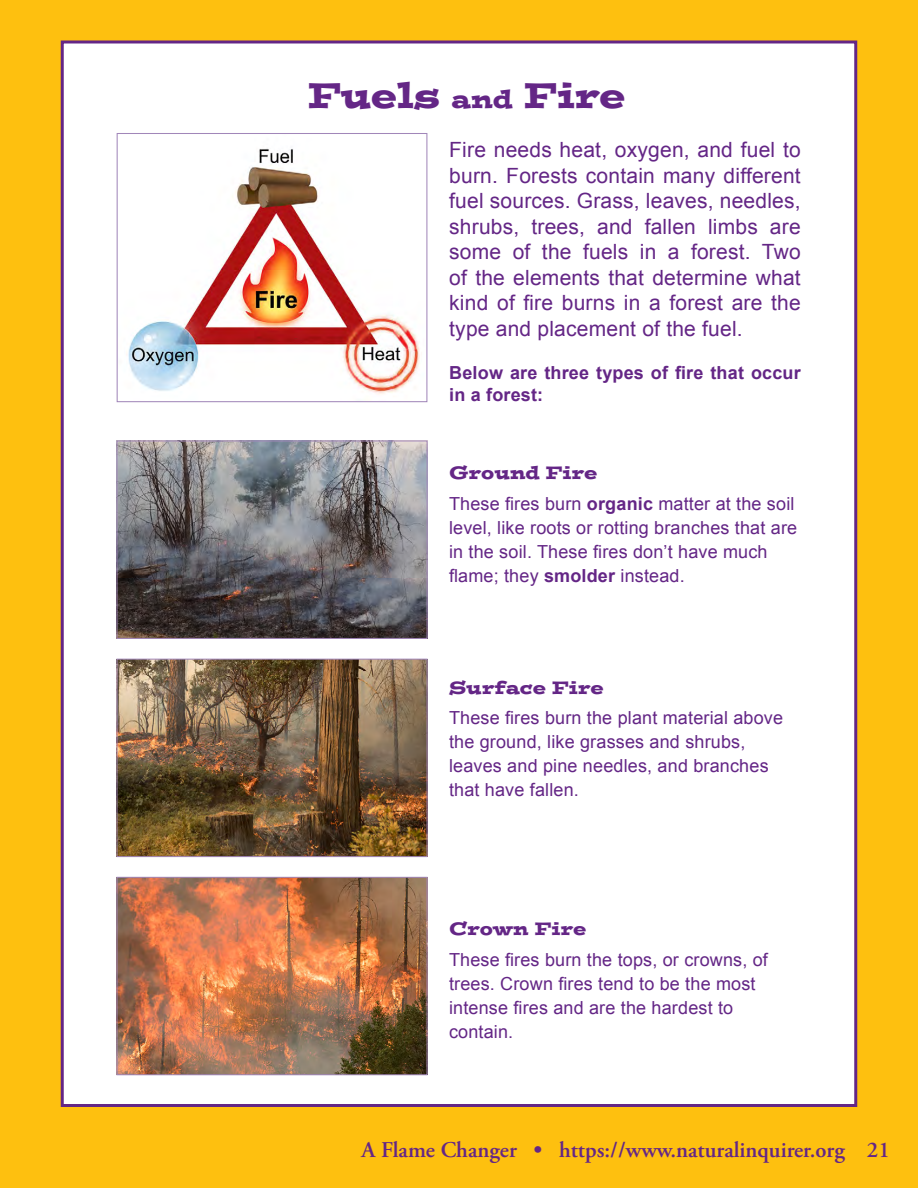
<style>
.page{position:relative;width:918px;height:1188px;background:#fec00f}
.page>*{position:absolute;margin:0;border:0;box-sizing:border-box;transform-origin:0 0}
.smoke_sidebar_heading{font:35.7px "Postino Std";color:#642686}
.t1{font:600 22.5px "Adobe Garamond Pro";color:#642686}
.sidebar_text_flame{font:21px/25.5px "Arial";letter-spacing:.01em;color:#642686;text-align:justify}
.sidebar_text_flame-2{font:18px/24px "Arial";letter-spacing:.01em;color:#642686}
.sidebar_text_flame-3{font:700 18px/22.5px "Arial";letter-spacing:.01em;color:#642686}
.sidebar_text_flame-4{font:18px "Postino Std";letter-spacing:.01em;color:#642686}
.s1{font-size:25.2px}
.s2{font-weight:700}
</style>
<div class="page">
<div style="left:61px;top:40px;width:796px;height:1067px;background:#fff;border:3px solid #642686"></div>
<img style="left:128px;top:148px;width:292px;height:246px">
<div style="left:117px;top:133px;width:310px;height:269px;border:1px solid #a186b9"></div>
<img style="left:119px;top:443px;width:306px;height:194px">
<div style="left:117px;top:441px;width:310px;height:198px;border:1px solid #a186b9"></div>
<img style="left:119px;top:661px;width:306px;height:194px">
<div style="left:117px;top:659px;width:310px;height:198px;border:1px solid #a186b9"></div>
<img style="left:119px;top:879px;width:306px;height:194px">
<div style="left:117px;top:877px;width:310px;height:198px;border:1px solid #a186b9"></div>
<p class="smoke_sidebar_heading" style="left:307px;top:72px;width:320px">Fuels <span class="s1">and</span> Fire</p>
<p class="sidebar_text_flame" style="left:449px;top:137px;width:353px">Fire needs heat, oxygen, and fuel to burn. Forests contain many different fuel sources. Grass, leaves, needles, shrubs, trees, and fallen limbs are some of the fuels in a forest. Two of the elements that determine what kind of fire burns in a forest are the type and placement of the fuel.</p>
<p class="sidebar_text_flame-3" style="left:449px;top:362px;width:353px">Below are three types of fire that occur in a forest:</p>
<p class="sidebar_text_flame-4" style="left:449px;top:461px;width:150px">Ground Fire</p>
<p class="sidebar_text_flame-2" style="left:449px;top:492px;width:350px">These fires burn <span class="s2">organic</span> matter at the soil level, like roots or rotting branches that are in the soil. These fires don’t have much flame; they <span class="s2">smolder</span> instead.</p>
<p class="sidebar_text_flame-4" style="left:449px;top:675px;width:156px">Surface Fire</p>
<p class="sidebar_text_flame-2" style="left:449px;top:706px;width:336px">These fires burn the plant material above the ground, like grasses and shrubs, leaves and pine needles, and branches that have fallen.</p>
<p class="sidebar_text_flame-4" style="left:449px;top:917px;width:139px">Crown Fire</p>
<p class="sidebar_text_flame-2" style="left:449px;top:948px;width:320px">These fires burn the tops, or crowns, of trees. Crown fires tend to be the most intense fires and are the hardest to contain.</p>
<p class="t1" style="left:361px;top:1137px;width:530px">A Flame Changer • https://www.naturalinquirer.org 21</p>
</div>
